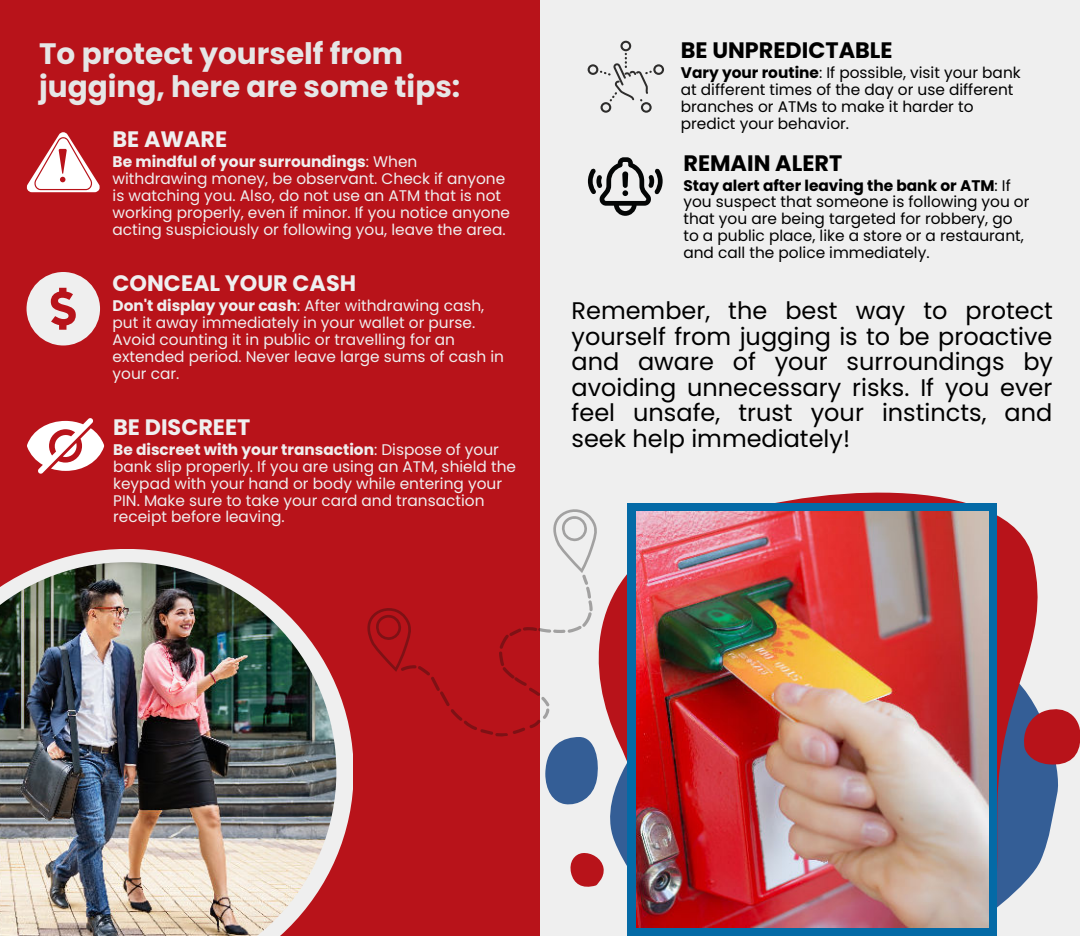
<style>
.page{position:relative;width:1080px;height:936px;background:#efefef}
.page>*{position:absolute;margin:0;border:0;box-sizing:border-box;transform-origin:0 0}
.t1{font:700 29.6px/32.8px "Poppins";color:#e6e6e6}
.t2{font:24px/25.6px "Poppins";color:#000;text-align:justify}
.t3{font:700 22.4px "Poppins";color:#efefef}
.t4{font:700 22.4px "Poppins";color:#000}
.t5{font:15.4px/16.8px "Poppins";color:#efefef}
.t6{font:15.4px/16.8px "Poppins";color:#000}
.s1{font-weight:700}
</style>
<div class="page">
<div style="left:0;top:0;width:539px;height:936px;background:#b8131a"></div>
<svg style="left:600px;top:492px;width:453px;height:444px"></svg>
<svg style="left:570px;top:852px;width:35px;height:38px"></svg>
<svg style="left:1021px;top:705px;width:59px;height:61px"></svg>
<svg style="left:50px;top:549px;width:303px;height:309px"></svg>
<img style="left:0;top:562px;width:336px;height:374px">
<div style="left:627px;top:504px;width:369px;height:432px;background:#046aa6"></div>
<img style="left:637px;top:511px;width:351px;height:417px">
<svg style="left:367px;top:507px;width:233px;height:299px"></svg>
<svg style="left:27px;top:132px;width:73px;height:60px"></svg>
<svg style="left:27px;top:272px;width:73px;height:73px"></svg>
<svg style="left:27px;top:418px;width:77px;height:56px"></svg>
<svg style="left:588px;top:41px;width:76px;height:72px"></svg>
<svg style="left:588px;top:157px;width:75px;height:59px"></svg>
<h1 class="t1" style="left:39px;top:38px;width:423px">To protect yourself from jugging, here are some tips:</h1>
<h3 class="t3" style="left:113px;top:126px;width:116px">BE AWARE</h3>
<p class="t5" style="left:113px;top:153px;width:399px"><span class="s1">Be mindful of your surroundings</span>: When withdrawing money, be observant. Check if anyone is watching you. Also, do not use an ATM that is not working properly, even if minor. If you notice anyone acting suspiciously or following you, leave the area.</p>
<h3 class="t3" style="left:113px;top:270px;width:245px">CONCEAL YOUR CASH</h3>
<p class="t5" style="left:113px;top:297px;width:393px"><span class="s1">Don't display your cash</span>: After withdrawing cash, put it away immediately in your wallet or purse.<br>Avoid counting it in public or travelling for an extended period. Never leave large sums of cash in your car.</p>
<h3 class="t3" style="left:113px;top:414px;width:139px">BE DISCREET</h3>
<p class="t5" style="left:113px;top:441px;width:404px"><span class="s1">Be discreet with your transaction</span>: Dispose of your bank slip properly. If you are using an ATM, shield the keypad with your hand or body while entering your PIN. Make sure to take your card and transaction receipt before leaving.</p>
<h3 class="t4" style="left:681px;top:37px;width:213px">BE UNPREDICTABLE</h3>
<p class="t6" style="left:681px;top:65px;width:341px"><span class="s1">Vary your routine</span>: If possible, visit your bank at different times of the day or use different branches or ATMs to make it harder to predict your behavior.</p>
<h3 class="t4" style="left:683px;top:150px;width:160px">REMAIN ALERT</h3>
<p class="t6" style="left:683px;top:177px;width:348px"><span class="s1">Stay alert after leaving the bank or ATM</span>: If you suspect that someone is following you or that you are being targeted for robbery, go to a public place, like a store or a restaurant, and call the police immediately.</p>
<h2 class="t2" style="left:572px;top:298px;width:483px">Remember, the best way to protect yourself from jugging is to be proactive and aware of your surroundings by avoiding unnecessary risks. If you ever feel unsafe, trust your instincts, and seek help immediately!</h2>
</div>
